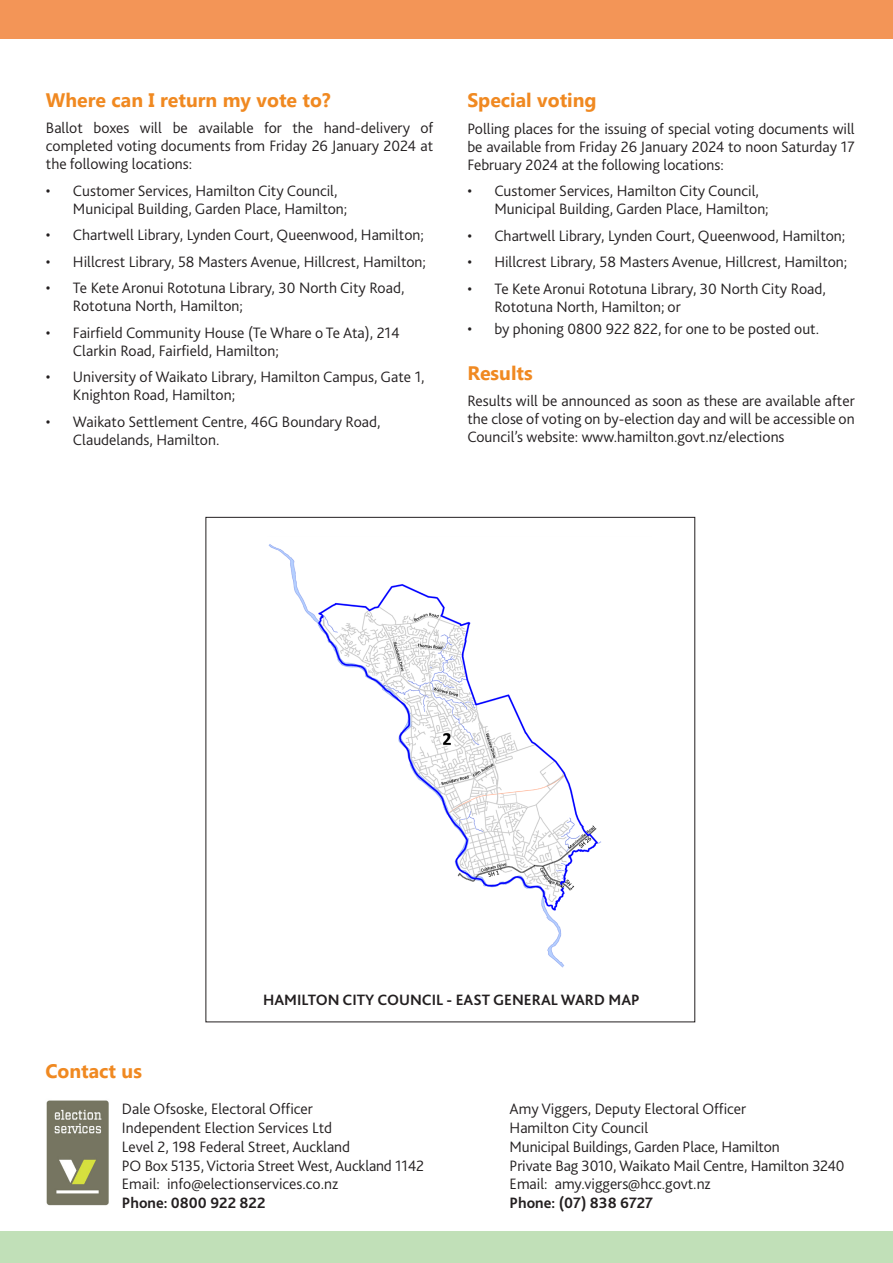
<style>
.page{position:relative;width:893px;height:1263px;background:#fff}
.page>*{position:absolute;margin:0;border:0;box-sizing:border-box;transform-origin:0 0}
.t1{font:700 19.5px "Myanmar Text";color:#f08921}
.t2{font:300 15.75px/18px "Bliss";color:#231f20}
.t3{font:700 15.75px "Bliss";color:#231f20}
.t4{font:700 15.6px "Bliss";color:#231f20}
</style>
<div class="page">
<div style="left:0;top:0;width:893px;height:38px;background:#f39557"></div>
<div style="left:0;top:1231px;width:893px;height:32px;background:#c1e0b8"></div>
<img style="left:46px;top:1100px;width:63px;height:106px">
<img style="left:268px;top:544px;width:333px;height:424px">
<div style="left:482px;top:547px;width:177px;height:87px;background:#fff"></div>
<p class="t1" style="left:46px;top:89px;width:286px">Where can I return my vote to?</p>
<p class="t2" style="left:46px;top:119px;width:389px;text-align:justify">Ballot boxes will be available for the hand-delivery of completed voting documents from Friday 26 January 2024 at the following locations:</p>
<p class="t2" style="left:73px;top:182px;width:276px;text-indent:-27px">• Customer Services, Hamilton City Council,<br>Municipal Building, Garden Place, Hamilton;</p>
<p class="t2" style="left:46px;top:226px;width:379px">• Chartwell Library, Lynden Court, Queenwood, Hamilton;</p>
<p class="t2" style="left:46px;top:253px;width:381px">• Hillcrest Library, 58 Masters Avenue, Hillcrest, Hamilton;</p>
<p class="t2" style="left:73px;top:279px;width:333px;text-indent:-27px">• Te Kete Aronui Rototuna Library, 30 North City Road,<br>Rototuna North, Hamilton;</p>
<p class="t2" style="left:73px;top:324px;width:328px;text-indent:-27px">• Fairfield Community House (Te Whare o Te Ata), 214<br>Clarkin Road, Fairfield, Hamilton;</p>
<p class="t2" style="left:73px;top:368px;width:353px;text-indent:-27px">• University of Waikato Library, Hamilton Campus, Gate 1,<br>Knighton Road, Hamilton;</p>
<p class="t2" style="left:73px;top:413px;width:309px;text-indent:-27px">• Waikato Settlement Centre, 46G Boundary Road,<br>Claudelands, Hamilton.</p>
<p class="t1" style="left:467px;top:89px;width:131px">Special voting</p>
<p class="t2" style="left:467px;top:120px;width:389px;text-align:justify">Polling places for the issuing of special voting documents will be available from Friday 26 January 2024 to noon Saturday 17<br>February 2024 at the following locations:</p>
<p class="t2" style="left:494px;top:182px;width:276px;text-indent:-27px">• Customer Services, Hamilton City Council,<br>Municipal Building, Garden Place, Hamilton;</p>
<p class="t2" style="left:467px;top:227px;width:379px">• Chartwell Library, Lynden Court, Queenwood, Hamilton;</p>
<p class="t2" style="left:467px;top:253px;width:381px">• Hillcrest Library, 58 Masters Avenue, Hillcrest, Hamilton;</p>
<p class="t2" style="left:494px;top:280px;width:333px;text-indent:-27px">• Te Kete Aronui Rototuna Library, 30 North City Road,<br>Rototuna North, Hamilton; or</p>
<p class="t2" style="left:467px;top:320px;width:353px">• by phoning 0800 922 822, for one to be posted out.</p>
<p class="t1" style="left:467px;top:362px;width:67px">Results</p>
<p class="t2" style="left:467px;top:392px;width:389px;text-align:justify">Results will be announced as soon as these are available after the close of voting on by-election day and will be accessible on Council’s website: www.hamilton.govt.nz/elections</p>
<p class="t4" style="left:263px;top:990px;width:378px">HAMILTON CITY COUNCIL - EAST GENERAL WARD MAP</p>
<p class="t1" style="left:45px;top:1060px;width:98px">Contact us</p>
<p class="t2" style="left:122px;top:1099px;width:193px">Dale Ofsoske, Electoral Officer</p>
<p class="t2" style="left:122px;top:1118px;width:212px">Independent Election Services Ltd</p>
<p class="t2" style="left:122px;top:1137px;width:230px">Level 2, 198 Federal Street, Auckland</p>
<p class="t2" style="left:122px;top:1156px;width:304px">PO Box 5135, Victoria Street West, Auckland 1142</p>
<p class="t2" style="left:122px;top:1175px;width:218px">Email: info@electionservices.co.nz</p>
<p class="t3" style="left:122px;top:1193px;width:145px">Phone: 0800 922 822</p>
<p class="t2" style="left:510px;top:1099px;width:238px">Amy Viggers, Deputy Electoral Officer</p>
<p class="t2" style="left:510px;top:1118px;width:140px">Hamilton City Council</p>
<p class="t2" style="left:510px;top:1137px;width:272px">Municipal Buildings, Garden Place, Hamilton</p>
<p class="t2" style="left:510px;top:1156px;width:336px">Private Bag 3010, Waikato Mail Centre, Hamilton 3240</p>
<p class="t2" style="left:510px;top:1175px;width:203px">Email: amy.viggers@hcc.govt.nz</p>
<p class="t3" style="left:510px;top:1193px;width:145px">Phone: (07) 838 6727</p>
</div>
